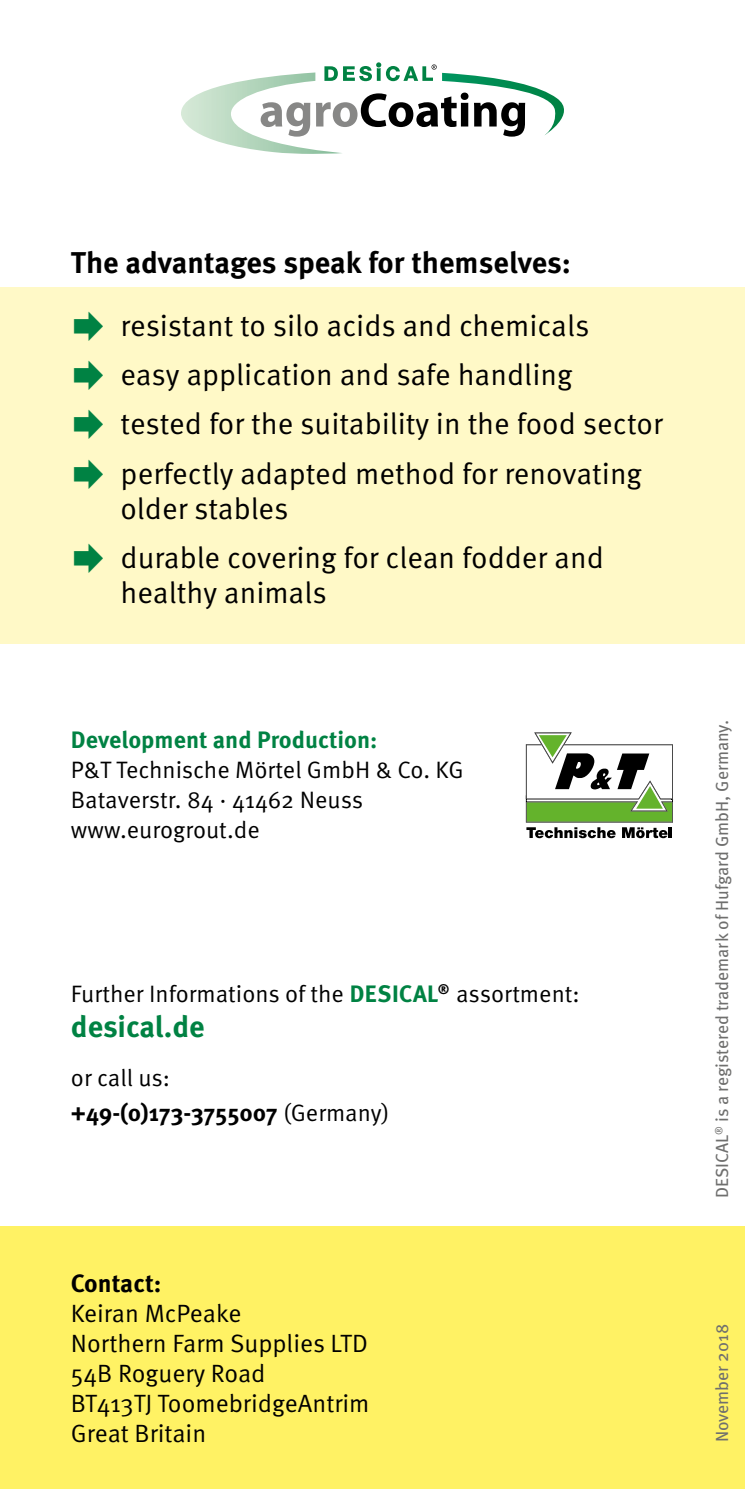
<style>
.page{position:relative;width:745px;height:1489px;background:#fff}
.page>*{position:absolute;margin:0;border:0;box-sizing:border-box;transform-origin:0 0}
.t1{font:30px/49.2px "Meta Pro";color:#000}
.t2{font:700 30px "Meta Pro";color:#000}
.t3{font:700 30px "Meta Pro";letter-spacing:-.005em;color:#008243}
.t4{font:25px/30px "Meta Pro";color:#000}
.t5{font:700 25px "Meta Pro";color:#000}
.t6{font:23.75px/30px "Meta Pro";color:#000}
.t7{font:700 23.75px "Meta Pro";color:#008243}
.t8{font:17.5px "Meta Pro";color:#6f6f6e}
.s1{font-family:"Meta Plus Bold Caps";color:#008243}
.s2{font-weight:700}
</style>
<div class="page">
<svg style="left:181px;top:62px;width:383px;height:92px"></svg>
<svg style="left:525px;top:732px;width:148px;height:106px"></svg>
<div style="left:0;top:287px;width:744px;height:356px;background:#fff9c7"></div>
<svg style="left:744px;top:1226px;width:1px;height:262px"></svg>
<div style="left:0;top:1226px;width:744px;height:262px;background:#fff264"></div>
<p class="t2" style="left:71px;top:243px;width:501px">The advantages speak for themselves:</p>
<p class="t1" style="left:120px;top:302px;width:543px">resistant to silo acids and chemicals<br>easy application and safe handling<br>tested for the suitability in the food sector perfectly adapted method for renovating</p>
<p class="t1" style="left:120px;top:484px;width:484px">older stables<br>durable covering for clean fodder and</p>
<p class="t1" style="left:120px;top:568px;width:208px">healthy animals</p>
<p class="t7" style="left:71px;top:725px;width:308px">Development and Production:</p>
<p class="t6" style="left:71px;top:755px;width:394px">P&amp;T Technische Mörtel GmbH &amp; Co. KG<br>Bataverstr. 84 · 41462 Neuss www.eurogrout.de</p>
<p class="t6" style="left:71px;top:979px;width:510px">Further Informations of the <span class="s1">DESICAL</span><sup>®</sup> assortment:</p>
<p class="t3" style="left:71px;top:1007px;width:135px">desical.de</p>
<p class="t6" style="left:71px;top:1060px;width:320px;line-height:35px">or call us:<br><span class="s2">+49-(0)173-3755007</span> (Germany)</p>
<p class="t5" style="left:71px;top:1267px;width:92px">Contact:</p>
<p class="t4" style="left:71px;top:1299px;width:300px">Keiran McPeake<br>Northern Farm Supplies LTD<br>54B Roguery Road<br>BT413TJ ToomebridgeAntrim<br>Great Britain</p>
<p class="t8" style="left:708px;top:1197px;width:479px;rotate:-90deg">DESICAL<sup>®</sup> is a registered trademark of Hufgard GmbH, Germany.</p>
<p class="t8" style="left:708px;top:1441px;width:120px;rotate:-90deg">November 2018</p>
</div>
